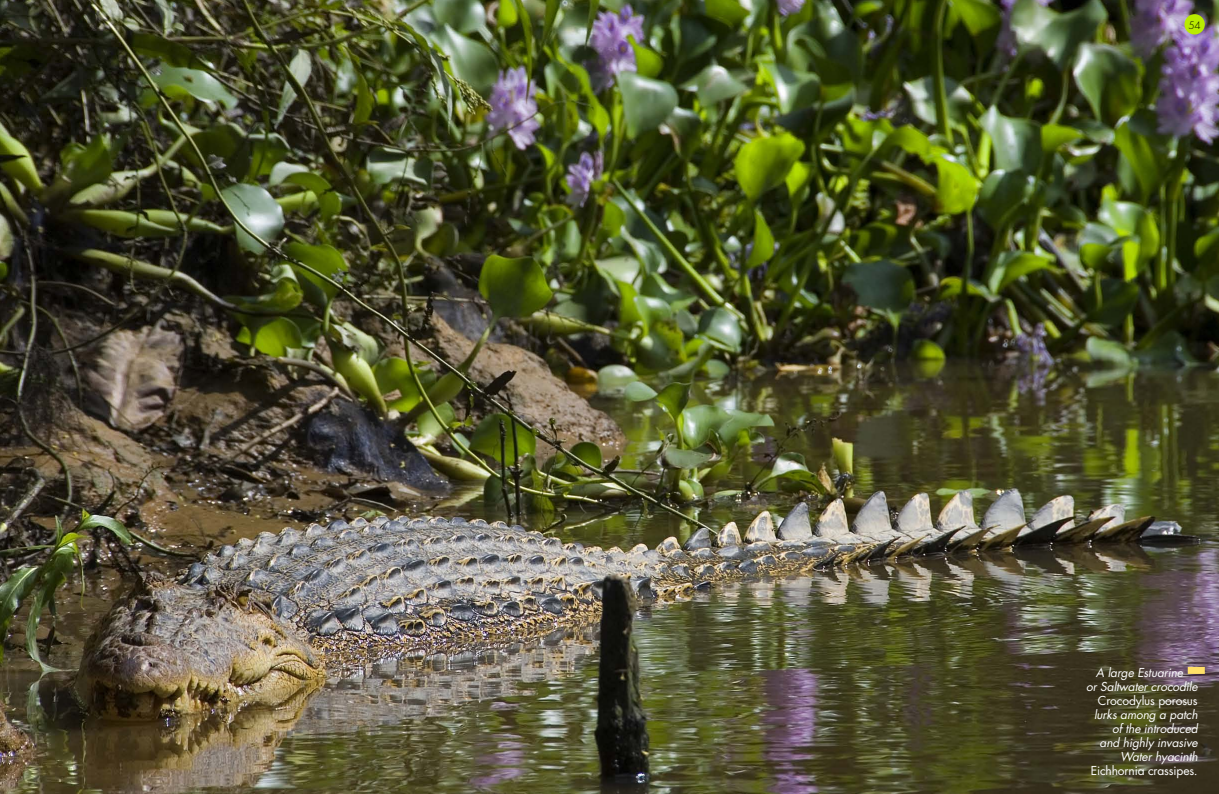
<style>
.page{position:relative;width:1219px;height:794px;background:#fff}
.page>*{position:absolute;margin:0;border:0;box-sizing:border-box;transform-origin:0 0}
.t1{font:italic 12px "Futura";letter-spacing:-.01em;color:#fff}
.t2{font:12px "Futura";letter-spacing:-.01em;color:#fff}
.t3{font:300 10px "Futura";color:#000}
.s1{font-style:italic}
</style>
<div class="page">
<img style="left:0;top:0;width:1219px;height:794px">
<div style="left:1184px;top:14px;width:21px;height:20px;background:#b9eb00;border-radius:50%"></div>
<div style="left:1188px;top:667px;width:17px;height:7px;background:#ffe068"></div>
<p class="t3" style="left:1188px;top:21px;width:14px">54</p>
<p class="t1" style="left:1096px;top:667px;width:89px">A large Estuarine</p>
<p class="t1" style="left:1086px;top:681px;width:113px">or Saltwater crocodile</p>
<p class="t2" style="left:1098px;top:695px;width:101px">Crocodylus porosus</p>
<p class="t1" style="left:1094px;top:709px;width:105px">lurks among a patch</p>
<p class="t1" style="left:1112px;top:723px;width:87px">of the introduced</p>
<p class="t1" style="left:1100px;top:737px;width:100px">and highly invasive</p>
<p class="t1" style="left:1120px;top:751px;width:79px">Water hyacinth</p>
<p class="t2" style="left:1091px;top:765px;width:108px">Eichhornia crassipes<span class="s1">.</span></p>
</div>
